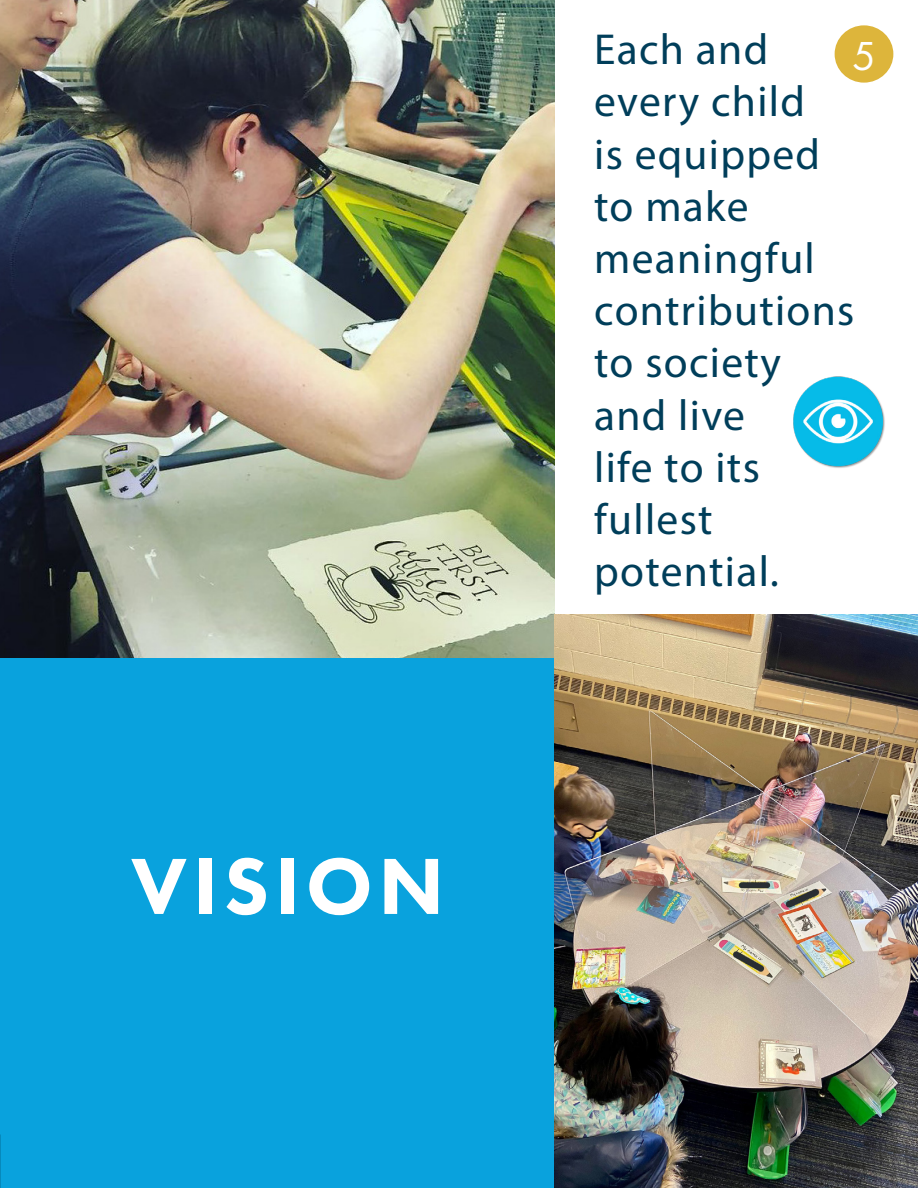
<style>
.page{position:relative;width:918px;height:1188px;background:#fff}
.page>*{position:absolute;margin:0;border:0;box-sizing:border-box;transform-origin:0 0}
.t1{font:800 82.5px "Futura PT";letter-spacing:.07em;color:#fff}
.t2{font:43.5px/52.2px "Myriad Pro";letter-spacing:.03em;color:#003e5a}
.t3{font:42px "Futura PT";color:#fff}
</style>
<div class="page">
<div style="left:835px;top:25px;width:58px;height:58px;background:#ddb53b;border-radius:50%"></div>
<div style="left:0;top:655px;width:632px;height:533px;background:#09a2dd"></div>
<img style="left:793px;top:376px;width:92px;height:92px">
<img style="left:0;top:0;width:555px;height:658px">
<img style="left:555px;top:615px;width:363px;height:573px">
<h1 class="t1" style="left:131px;top:835px;width:315px">VISION</h1>
<p class="t2" style="left:594px;top:23px;width:262px">Each and every child<br>is equipped to make meaningful contributions to society and live<br>life to its fullest potential.</p>
<p class="t3" style="left:852px;top:31px;width:25px">5</p>
</div>
